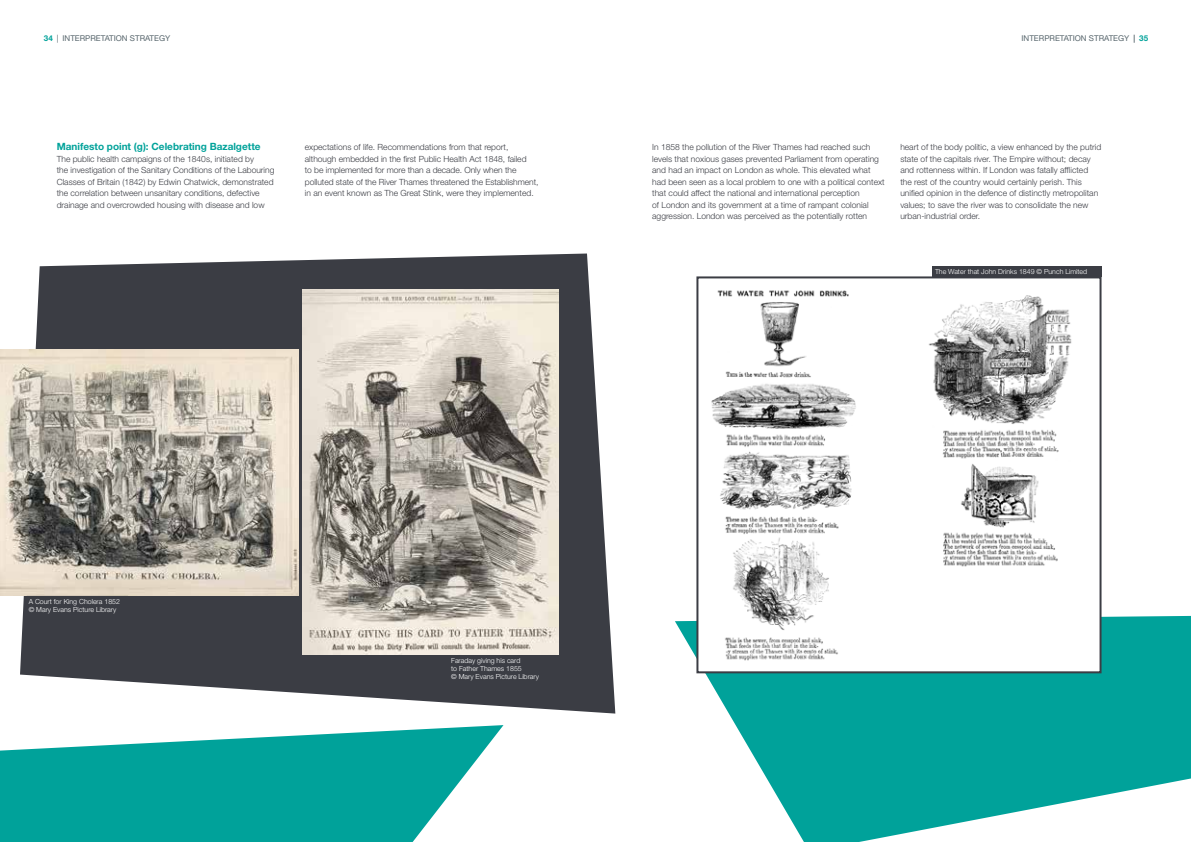
<style>
.page{position:relative;width:1191px;height:842px;background:#fff}
.page>*{position:absolute;margin:0;border:0;box-sizing:border-box;transform-origin:0 0}
.t1{font:700 10px "Helvetica Neue LT Std";color:#00a29a}
.t2{font:300 8.5px/11.5px "Helvetica Neue LT Std";color:#3b3d44}
.t3{font:8px "Helvetica Neue LT Std";color:#58666d}
.t4{font:300 7px/8px "Helvetica Neue LT Std";color:#fff}
.s1{font-weight:700;color:#00a29a}
.s2{font-weight:700}
</style>
<div class="page">
<svg style="left:0;top:725px;width:503px;height:117px;fill:#00a29a"></svg>
<svg style="left:675px;top:616px;width:516px;height:226px;fill:#00a29a"></svg>
<svg style="left:20px;top:253px;width:595px;height:460px;fill:#3b3d44"></svg>
<img style="left:699px;top:290px;width:399px;height:380px">
<div style="left:696px;top:276px;width:405px;height:397px;border:2px solid #3b3d44"></div>
<div style="left:932px;top:266px;width:169px;height:10px;background:#3b3d44"></div>
<img style="left:0;top:350px;width:298px;height:246px">
<img style="left:302px;top:289px;width:256px;height:365px">
<div style="left:26px;top:596px;width:102px;height:18px;background:#3b3d44"></div>
<div style="left:448px;top:655px;width:110px;height:27px;background:#3b3d44"></div>
<p class="t3" style="left:44px;top:33px;width:128px"><span class="s1">34</span> | INTERPRETATI ON STRATEGY</p>
<p class="t3" style="left:1021px;top:33px;width:128px">INTERPRETATI ON STRATEGY <span class="s2">|</span> <span class="s1">35</span></p>
<p class="t1" style="left:57px;top:140px;width:205px">Manifesto point (g): Celebrating Bazalgette</p>
<p class="t2" style="left:57px;top:153px;width:219px">The public health campaigns of the 1840s, initiated by<br>the investigation of the Sanitary Conditions of the Labouring Classes of Britain (1842) by Edwin Chatwick, demonstrated the correlation between unsanitary conditions, defective drainage and overcrowded housing with disease and low</p>
<p class="t2" style="left:305px;top:141px;width:235px">expectations of life. Recommendations from that report, although embedded in the first Public Health Act 1848, failed<br>to be implemented for more than a decade. Only when the polluted state of the River Thames threatened the Establishment, in an event known as The Great Stink, were they implemented.</p>
<p class="t2" style="left:652px;top:141px;width:234px">In 1858 the pollution of the River Thames had reached such levels that noxious gases prevented Parliament from operating and had an impact on London as whole. This elevated what had been seen as a local problem to one with a political context that could affect the national and international perception<br>of London and its government at a time of rampant colonial aggression. London was perceived as the potentially rotten</p>
<p class="t2" style="left:900px;top:141px;width:202px">heart of the body politic, a view enhanced by the putrid state of the capitals river. The Empire without; decay and rottenness within. If London was fatally afflicted the rest of the country would certainly perish. This unified opinion in the defence of distinctly metropolitan values; to save the river was to consolidate the new urban-industrial order.</p>
<p class="t4" style="left:935px;top:267px;width:154px">The Water that John Drinks 1849 © Punch Limited</p>
<p class="t4" style="left:29px;top:597px;width:93px">A Court for King Cholera 1852 © Mary Evans Picture Library</p>
<p class="t4" style="left:451px;top:656px;width:89px">Faraday giving his card<br>to Father Thames 1855<br>© Mary Evans Picture Library</p>
</div>
